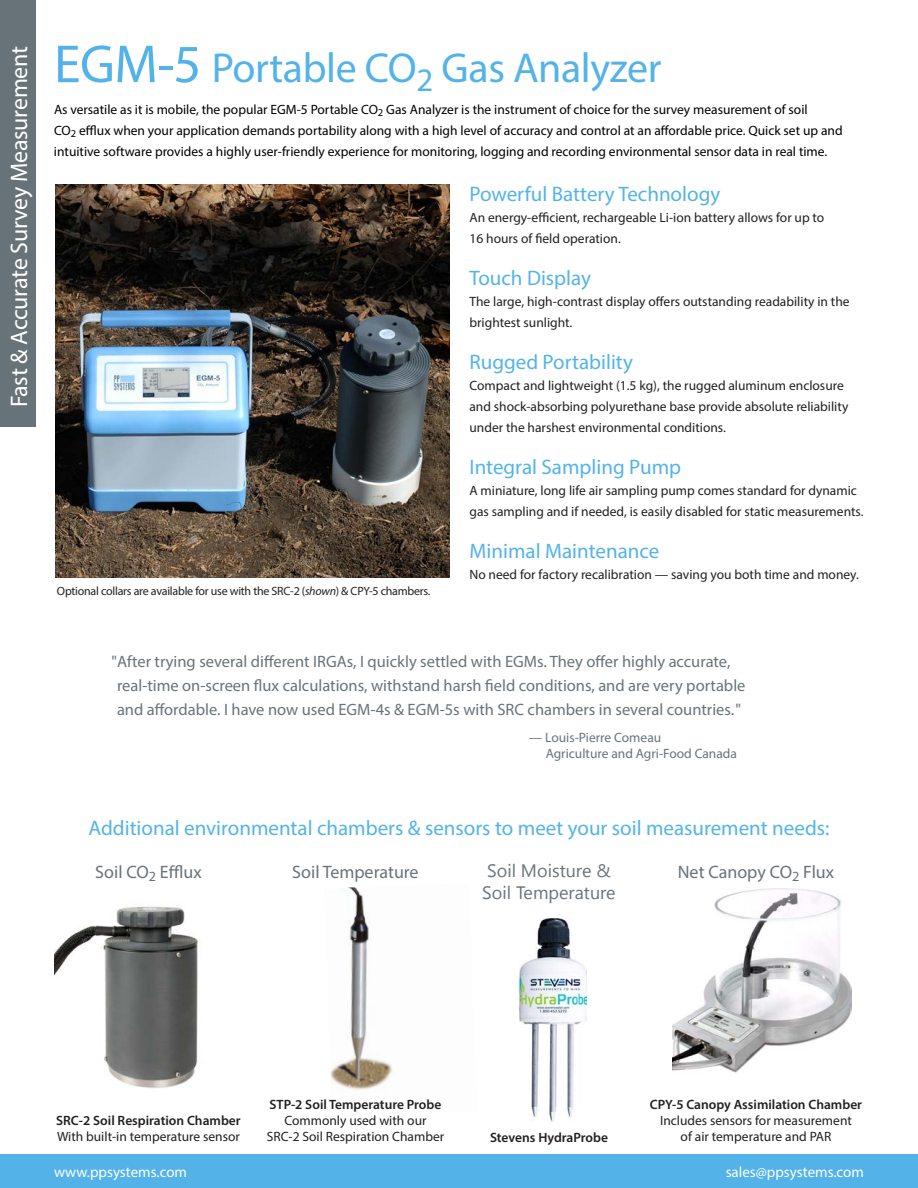
<style>
.page{position:relative;width:918px;height:1188px;background:#fff}
.page>*{position:absolute;margin:0;border:0;box-sizing:border-box;transform-origin:0 0}
.t1{font:42px "Myriad Pro";letter-spacing:-.01em;color:#53b3e8}
.t2{font:24px "Myriad Pro";letter-spacing:-.01em;color:#fff}
.t3{font:21px "Myriad Pro";color:#53b3e8}
.t4{font:18px "Myriad Pro";color:#687379}
.t5{font:18px "Segoe UI Symbol";color:#687379}
.t6{font:16.5px/24px "Myriad Pro";color:#687379}
.t7{font:15px "Myriad Pro";color:#fff}
.t8{font:13.5px/21px "Myriad Pro";color:#231f20}
.t9{font:13.5px/21px "Myriad Pro";color:#000}
.t10{font:600 13.5px/16.5px "Myriad Pro";color:#231f20;text-align:center}
.t11{font:13.5px "Myriad Pro";color:#687379}
.t12{font:12px "Myriad Pro";letter-spacing:-.02em;color:#231f20}
.s1{font-size:54px}
.s2{font-style:italic}
.s3{font-weight:600}
.s4{font-weight:400}
</style>
<div class="page">
<div style="left:0;top:1154px;width:918px;height:34px;background:#53b3e8"></div>
<img style="left:330px;top:887px;width:63px;height:203px">
<img style="left:55px;top:185px;width:395px;height:393px">
<img style="left:672px;top:888px;width:180px;height:185px">
<img style="left:519px;top:918px;width:68px;height:204px">
<img style="left:54px;top:906px;width:144px;height:182px">
<div style="left:0;top:0;width:36px;height:427px;background:#687379"></div>
<p class="t2" style="left:4px;top:407px;width:363px;rotate:-90deg">Fast &amp; Accurate Survey Measurement</p>
<p class="t1" style="left:54px;top:42px;width:609px"><span class="s1">EGM-5</span> Portable CO<sub>2</sub> Gas Analyzer</p>
<p class="t9" style="left:54px;top:98px;width:790px">As versatile as it is mobile, the popular EGM-5 Portable CO<sub>2</sub> Gas Analyzer is the instrument of choice for the survey measurement of soil<br>CO<sub>2</sub> efflux when your application demands portability along with a high level of accuracy and control at an affordable price. Quick set up and intuitive software provides a highly user-friendly experience for monitoring, logging and recording environmental sensor data in real time.</p>
<p class="t12" style="left:57px;top:583px;width:375px">Optional collars are available for use with the SRC-2 (<span class="s2">shown</span>) &amp; CPY-5 chambers.</p>
<p class="t3" style="left:469px;top:181px;width:252px">Powerful Battery Technology</p>
<p class="t8" style="left:469px;top:206px;width:356px">An energy-efficient, rechargeable Li-ion battery allows for up to<br>16 hours of field operation.</p>
<p class="t3" style="left:469px;top:265px;width:123px">Touch Display</p>
<p class="t8" style="left:469px;top:290px;width:382px">The large, high-contrast display offers outstanding readability in the brightest sunlight.</p>
<p class="t3" style="left:469px;top:349px;width:165px">Rugged Portability</p>
<p class="t8" style="left:469px;top:374px;width:380px">Compact and lightweight (1.5 kg), the rugged aluminum enclosure and shock-absorbing polyurethane base provide absolute reliability under the harshest environmental conditions.</p>
<p class="t3" style="left:469px;top:454px;width:213px">Integral Sampling Pump</p>
<p class="t8" style="left:469px;top:479px;width:396px">A miniature, long life air sampling pump comes standard for dynamic gas sampling and if needed, is easily disabled for static measurements.</p>
<p class="t3" style="left:469px;top:538px;width:191px">Minimal Maintenance</p>
<p class="t8" style="left:469px;top:563px;width:391px">No need for factory recalibration — saving you both time and money.</p>
<p class="t6" style="left:117px;top:649px;width:630px;text-indent:-6px">"After trying several different IRGAs, I quickly settled with EGMs. They offer highly accurate, real-time on-screen flux calculations, withstand harsh field conditions, and are very portable and affordable. I have now used EGM-4s &amp; EGM-5s with SRC chambers in several countries."</p>
<p class="t11" style="left:529px;top:729px;width:134px">— Louis-Pierre Comeau</p>
<p class="t11" style="left:546px;top:746px;width:193px">Agriculture and Agri-Food Canada</p>
<p class="t3" style="left:88px;top:815px;width:743px">Additional environmental chambers &amp; sensors to meet your soil measurement needs:</p>
<p class="t4" style="left:95px;top:860px;width:108px">Soil CO<sub>2</sub> Efflux</p>
<p class="t4" style="left:292px;top:860px;width:128px">Soil Temperature</p>
<p class="t5" style="left:497px;top:860px;width:81px">□● □▲▼◆</p>
<p class="t4" style="left:678px;top:860px;width:158px">Net Canopy CO<sub>2</sub> Flux</p>
<p class="t8" style="left:56px;top:1112px;width:186px;line-height:16.5px"><span class="s3">SRC-2 Soil Respiration Chamber<br></span>With built-in temperature sensor</p>
<p class="t10" style="left:270px;top:1095px;width:173px">STP-2 Soil Temperature Probe</p>
<p class="t8" style="left:284px;top:1110px;width:144px">Commonly used with our</p>
<p class="t8" style="left:267px;top:1126px;width:179px">SRC-2 Soil Respiration Chamber</p>
<p class="t10" style="left:490px;top:1129px;width:119px">Stevens HydraProbe</p>
<p class="t10" style="left:650px;top:1095px;width:214px">CPY-5 Canopy Assimilation Chamber<br><span class="s4">Includes sensors for measurement</span></p>
<p class="t8" style="left:681px;top:1126px;width:152px">of air temperature and PAR</p>
<p class="t7" style="left:54px;top:1163px;width:135px">www.ppsystems.com</p>
<p class="t7" style="left:726px;top:1163px;width:140px">sales@ppsystems.com</p>
</div>
